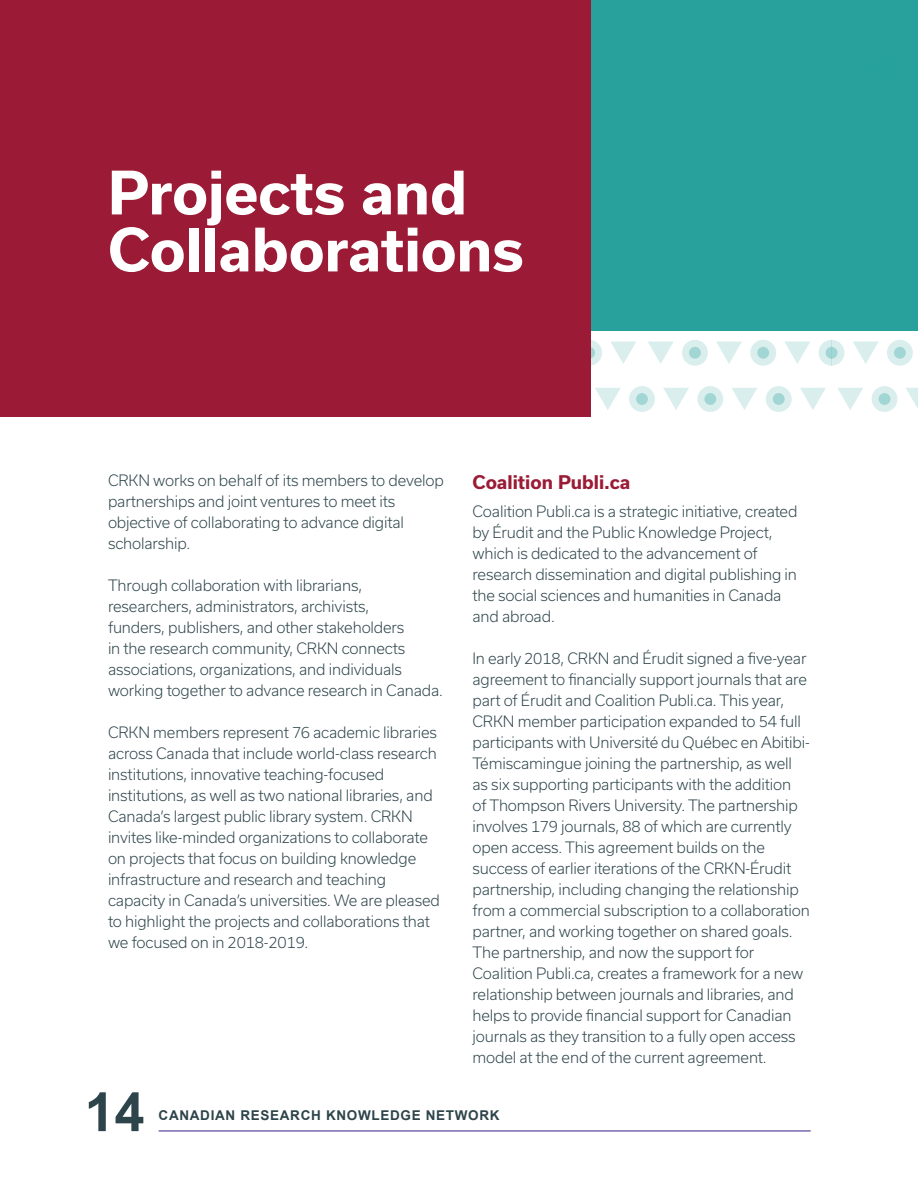
<style>
.page{position:relative;width:918px;height:1188px;background:#fff}
.page>*{position:absolute;margin:0;border:0;box-sizing:border-box;transform-origin:0 0}
.Chapter_titles{font:700 57px/57px "Usual";color:#fff}
.t1{font:700 54px "Arial";color:#2d444a}
.Titre_B{font:700 18px "Usual";color:#9b1b36}
.Main_TEXT{font:300 15px/21px "Usual";letter-spacing:-.01em;color:#2d444a}
.t2{font:700 13.5px "Arial";letter-spacing:.05em;color:#2d444a}
</style>
<div class="page">
<svg style="left:591px;top:339px;width:327px;height:73px"></svg>
<hr style="left:159px;top:1130px;width:652px;height:2px;background:#7d69ae">
<div style="left:537px;top:0;width:381px;height:331px;background:#28a19c"></div>
<div style="left:0;top:0;width:591px;height:417px;background:#9b1b36"></div>
<p class="Chapter_titles" style="left:108px;top:165px;width:417px">Projects and<br>Collaborations</p>
<p class="Main_TEXT" style="left:108px;top:470px;width:337px">CRKN works on behalf of its members to develop partnerships and joint ventures to meet its objective of collaborating to advance digital scholarship.</p>
<p class="Main_TEXT" style="left:108px;top:575px;width:337px">Through collaboration with librarians, researchers, administrators, archivists,<br>funders, publishers, and other stakeholders<br>in the research community, CRKN connects associations, organizations, and individuals working together to advance research in Canada.</p>
<p class="Main_TEXT" style="left:108px;top:722px;width:333px">CRKN members represent 76 academic libraries across Canada that include world-class research institutions, innovative teaching-focused institutions, as well as two national libraries, and Canada’s largest public library system. CRKN invites like-minded organizations to collaborate on projects that focus on building knowledge infrastructure and research and teaching capacity in Canada’s universities. We are pleased to highlight the projects and collaborations that we focused on in 2018-2019.</p>
<p class="Titre_B" style="left:472px;top:472px;width:159px">Coalition Publi.ca</p>
<p class="Main_TEXT" style="left:472px;top:500px;width:326px">Coalition Publi.ca is a strategic initiative, created by Érudit and the Public Knowledge Project, which is dedicated to the advancement of research dissemination and digital publishing in the social sciences and humanities in Canada and abroad.</p>
<p class="Main_TEXT" style="left:472px;top:647px;width:339px">In early 2018, CRKN and Érudit signed a five-year agreement to financially support journals that are part of Érudit and Coalition Publi.ca. This year, CRKN member participation expanded to 54 full participants with Université du Québec en Abitibi-Témiscamingue joining the partnership, as well as six supporting participants with the addition<br>of Thompson Rivers University. The partnership involves 179 journals, 88 of which are currently open access. This agreement builds on the success of earlier iterations of the CRKN-Érudit partnership, including changing the relationship from a commercial subscription to a collaboration partner, and working together on shared goals.<br>The partnership, and now the support for Coalition Publi.ca, creates a framework for a new relationship between journals and libraries, and helps to provide financial support for Canadian journals as they transition to a fully open access model at the end of the current agreement.</p>
<h2 class="t1" style="left:85px;top:1076px;width:62px">14</h2>
<p class="t2" style="left:159px;top:1106px;width:342px">CANADIAN RESEARCH KNOWLEDGE NETWORK</p>
</div>
